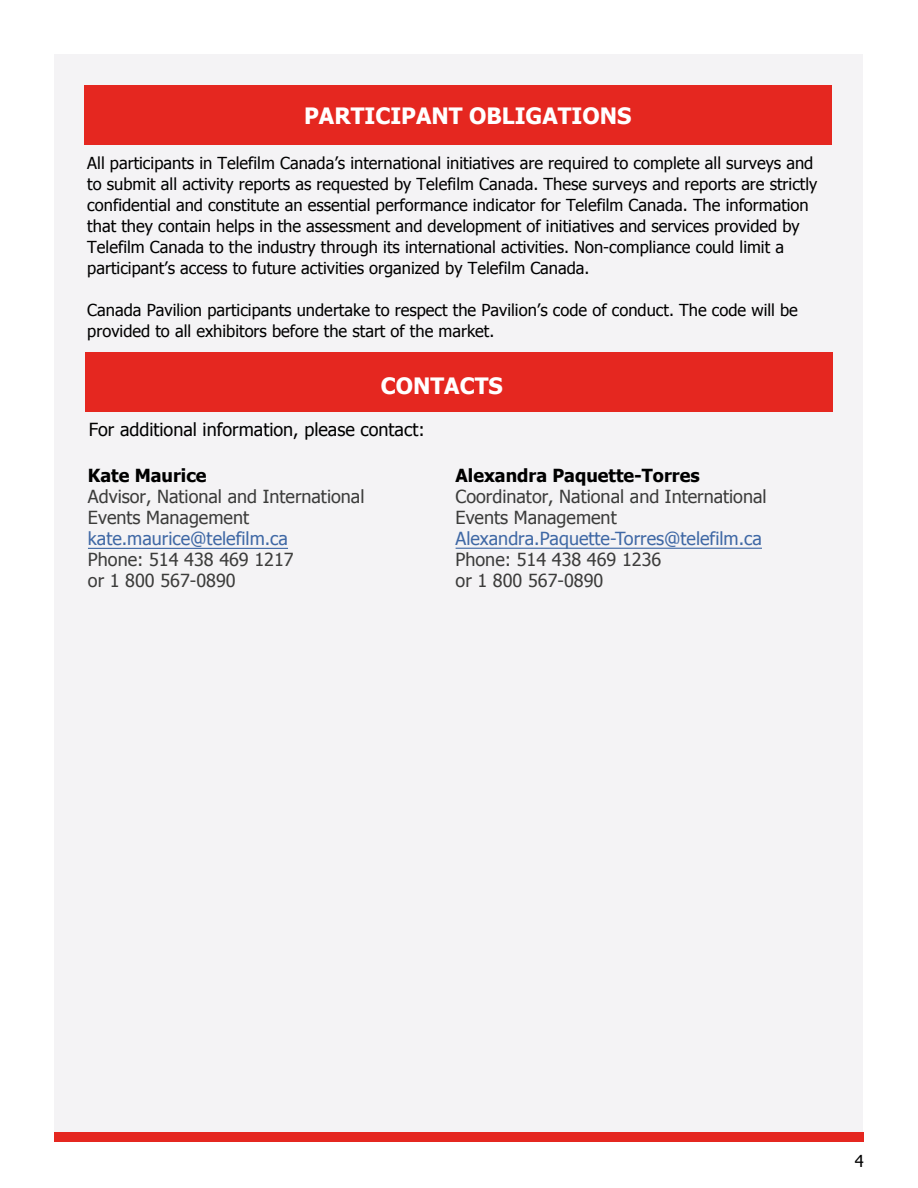
<style>
.page{position:relative;width:918px;height:1188px;background:#fff}
.page>*{position:absolute;margin:0;border:0;box-sizing:border-box;transform-origin:0 0}
.t1{font:700 22.5px "Tahoma";color:#fff}
.t2{font:18px/21px "Tahoma";color:#3c3c3b}
.t3{font:18px "Tahoma";color:#3f68a5}
.t4{font:18px "Tahoma";color:#000}
.t5{font:700 18px "Tahoma";color:#000}
.t6{font:16.5px/21px "Tahoma";color:#000}
</style>
<div class="page">
<div style="left:54px;top:54px;width:808px;height:1080px;background:#f4f3f5"></div>
<div style="left:54px;top:1132px;width:810px;height:9px;background:#e52720"></div>
<hr style="left:456px;top:548px;width:306px;height:1px;background:#3f68a5">
<div style="left:84px;top:85px;width:748px;height:60px;background:#e52720"></div>
<div style="left:85px;top:352px;width:748px;height:60px;background:#e52720"></div>
<hr style="left:88px;top:548px;width:200px;height:1px;background:#3f68a5">
<h1 class="t1" style="left:304px;top:100px;width:329px">PARTICIPANT OBLIGATIONS</h1>
<p class="t6" style="left:87px;top:151px;width:732px">All participants in Telefilm Canada’s international initiatives are required to complete all surveys and to submit all activity reports as requested by Telefilm Canada. These surveys and reports are strictly confidential and constitute an essential performance indicator for Telefilm Canada. The information that they contain helps in the assessment and development of initiatives and services provided by Telefilm Canada to the industry through its international activities. Non-compliance could limit a participant’s access to future activities organized by Telefilm Canada.</p>
<p class="t6" style="left:87px;top:298px;width:712px">Canada Pavilion participants undertake to respect the Pavilion’s code of conduct. The code will be provided to all exhibitors before the start of the market.</p>
<h1 class="t1" style="left:381px;top:370px;width:123px">CONTACTS</h1>
<p class="t4" style="left:89px;top:417px;width:338px">For additional information, please contact:</p>
<p class="t5" style="left:88px;top:463px;width:120px">Kate Maurice</p>
<p class="t2" style="left:88px;top:486px;width:278px">Advisor, National and International<br>Events Management</p>
<p class="t3" style="left:88px;top:527px;width:202px">kate.maurice@telefilm.ca</p>
<p class="t2" style="left:88px;top:549px;width:207px">Phone: 514 438 469 1217 or 1 800 567-0890</p>
<p class="t5" style="left:456px;top:463px;width:246px">Alexandra Paquette-Torres</p>
<p class="t2" style="left:456px;top:485px;width:313px">Coordinator, National and International<br>Events Management</p>
<p class="t3" style="left:456px;top:527px;width:308px">Alexandra.Paquette-Torres@telefilm.ca</p>
<p class="t2" style="left:456px;top:548px;width:207px">Phone: 514 438 469 1236 or 1 800 567-0890</p>
<p class="t6" style="left:855px;top:1150px;width:11px">4</p>
</div>
